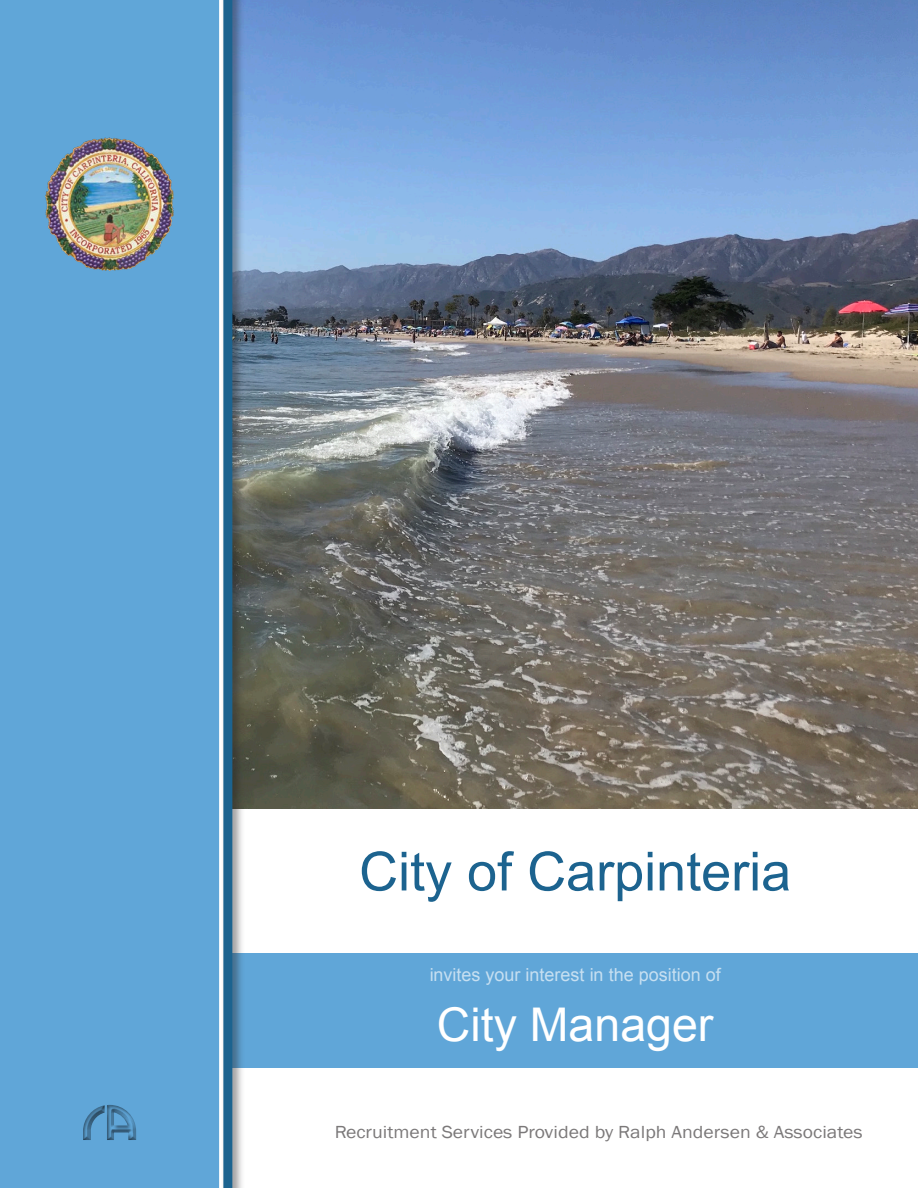
<style>
.page{position:relative;width:918px;height:1188px;background:#fff}
.page>*{position:absolute;margin:0;border:0;box-sizing:border-box;transform-origin:0 0}
.Brochure_Heading{font:54px "Arial";color:#1c638f}
.Brochure_Heading-2{font:46.5px "Arial";color:#fff}
.t1{font:18px "Franklin Gothic";color:#231f20;scale:1.1 1}
.t2{font:18px "Arial";color:#fff}
</style>
<div class="page">
<img style="left:245px;top:0;width:673px;height:809px">
<div style="left:0;top:953px;width:918px;height:114px;background:#60a6d8"></div>
<div style="left:0;top:0;width:220px;height:1188px;background:#60a6d8"></div>
<div style="left:220px;top:0;width:25px;height:1188px;background:#231f20;opacity:.5"></div>
<div style="left:223px;top:0;width:9px;height:1188px;background:#1c638f"></div>
<div style="left:82px;top:1104px;width:54px;height:37px;background:#60a6d8"></div>
<div style="left:82px;top:1105px;width:54px;height:37px;background:#231f20;opacity:.75"></div>
<img style="left:43px;top:135px;width:133px;height:138px">
<p class="Brochure_Heading" style="left:359px;top:836px;width:434px">City of Carpinteria</p>
<p class="t2" style="left:430px;top:962px;width:293px">invites your interest in the position of</p>
<p class="Brochure_Heading-2" style="left:437px;top:994px;width:278px">City Manager</p>
<p class="t1" style="left:334px;top:1121px;width:482px">Recruitment Services Provided by Ralph Andersen &amp; Associates</p>
</div>
